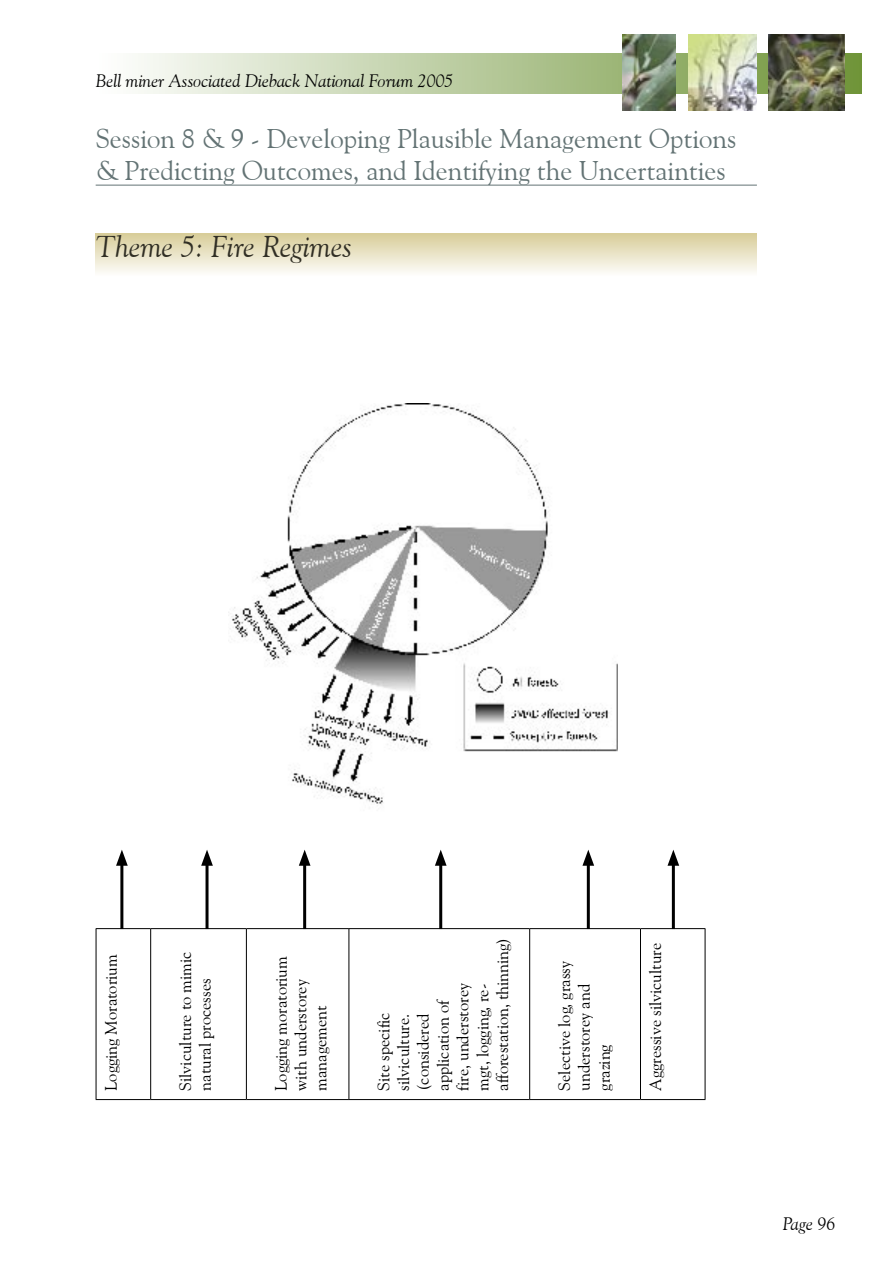
<style>
.page{position:relative;width:893px;height:1263px;background:#fff}
.page>*{position:absolute;margin:0;border:0;box-sizing:border-box;transform-origin:0 0}
.t1{font:italic 30px "Goudy Old Style BT";color:#302e24}
.t2{font:27px/32.4px "Goudy Old Style BT";color:#637374}
.t3{font:italic 18px "Goudy Old Style BT";color:#000}
.t4{font:16.5px/19.8px "Goudy Old Style BT";color:#000}
</style>
<div class="page">
<hr style="left:96px;top:185px;width:661px;height:1px;background:#637374">
<svg style="left:138px;top:53px;width:723px;height:41px;background:#c3d3ad"></svg>
<img style="left:689px;top:34px;width:68px;height:77px">
<img style="left:768px;top:34px;width:77px;height:77px">
<img style="left:622px;top:34px;width:54px;height:76px">
<img style="left:228px;top:403px;width:390px;height:447px">
<hr style="left:96px;top:928px;width:55px;height:1px;background:#000">
<hr style="left:151px;top:928px;width:95px;height:1px;background:#000">
<hr style="left:246px;top:928px;width:103px;height:1px;background:#000">
<hr style="left:349px;top:928px;width:181px;height:1px;background:#000">
<hr style="left:530px;top:928px;width:110px;height:1px;background:#000">
<hr style="left:640px;top:928px;width:65px;height:1px;background:#000">
<hr style="left:96px;top:1099px;width:55px;height:1px;background:#000">
<hr style="left:151px;top:1099px;width:95px;height:1px;background:#000">
<hr style="left:246px;top:1099px;width:103px;height:1px;background:#000">
<hr style="left:349px;top:1099px;width:181px;height:1px;background:#000">
<hr style="left:530px;top:1099px;width:110px;height:1px;background:#000">
<hr style="left:640px;top:1099px;width:65px;height:1px;background:#000">
<hr style="left:96px;top:929px;width:1px;height:170px;background:#000">
<hr style="left:150px;top:929px;width:1px;height:170px;background:#000">
<hr style="left:246px;top:929px;width:1px;height:170px;background:#000">
<hr style="left:349px;top:929px;width:1px;height:170px;background:#000">
<hr style="left:529px;top:929px;width:1px;height:170px;background:#000">
<hr style="left:640px;top:929px;width:1px;height:170px;background:#000">
<hr style="left:705px;top:929px;width:1px;height:170px;background:#000">
<hr style="left:120px;top:860px;width:3px;height:69px;background:#000">
<svg style="left:116px;top:850px;width:12px;height:16px"></svg>
<hr style="left:206px;top:860px;width:3px;height:69px;background:#000">
<svg style="left:201px;top:850px;width:12px;height:16px"></svg>
<hr style="left:303px;top:860px;width:3px;height:69px;background:#000">
<svg style="left:299px;top:850px;width:11px;height:16px"></svg>
<hr style="left:439px;top:860px;width:3px;height:69px;background:#000">
<svg style="left:435px;top:850px;width:12px;height:16px"></svg>
<hr style="left:587px;top:860px;width:3px;height:69px;background:#000">
<svg style="left:582px;top:850px;width:12px;height:16px"></svg>
<hr style="left:672px;top:860px;width:3px;height:69px;background:#000">
<svg style="left:667px;top:850px;width:12px;height:16px"></svg>
<div style="left:96px;top:234px;width:661px;height:42px;background:linear-gradient(to bottom,#d8cd9a,#fdfcf9)"></div>
<p class="t3" style="left:96px;top:69px;width:359px">Bell miner Associated Dieback National Forum 2005</p>
<h2 class="t2" style="left:96px;top:122px;width:642px">Session 8 &amp; 9 - Developing Plausible Management Options &amp; Predicting Outcomes, and Identifying the Uncertainties</h2>
<h1 class="t1" style="left:96px;top:228px;width:258px">Theme 5: Fire Regimes</h1>
<p class="t4" style="left:101px;top:1091px;width:138px;rotate:-90deg">Logging Moratorium</p>
<p class="t4" style="left:175px;top:1091px;width:140px;rotate:-90deg">Silviculture to mimic natural processes</p>
<p class="t4" style="left:271px;top:1091px;width:136px;rotate:-90deg">Logging moratorium with understorey management</p>
<p class="t4" style="left:373px;top:1091px;width:155px;rotate:-90deg">Site specific silviculture. (considered application of<br>fire, understorey<br>mgt, logging, re&shy;afforestation, thinning)</p>
<p class="t4" style="left:554px;top:1091px;width:131px;rotate:-90deg">Selective log, grassy understorey and grazing</p>
<p class="t4" style="left:645px;top:1091px;width:149px;rotate:-90deg">Aggressive silviculture</p>
<p class="t3" style="left:783px;top:1212px;width:54px">Page 96</p>
</div>
